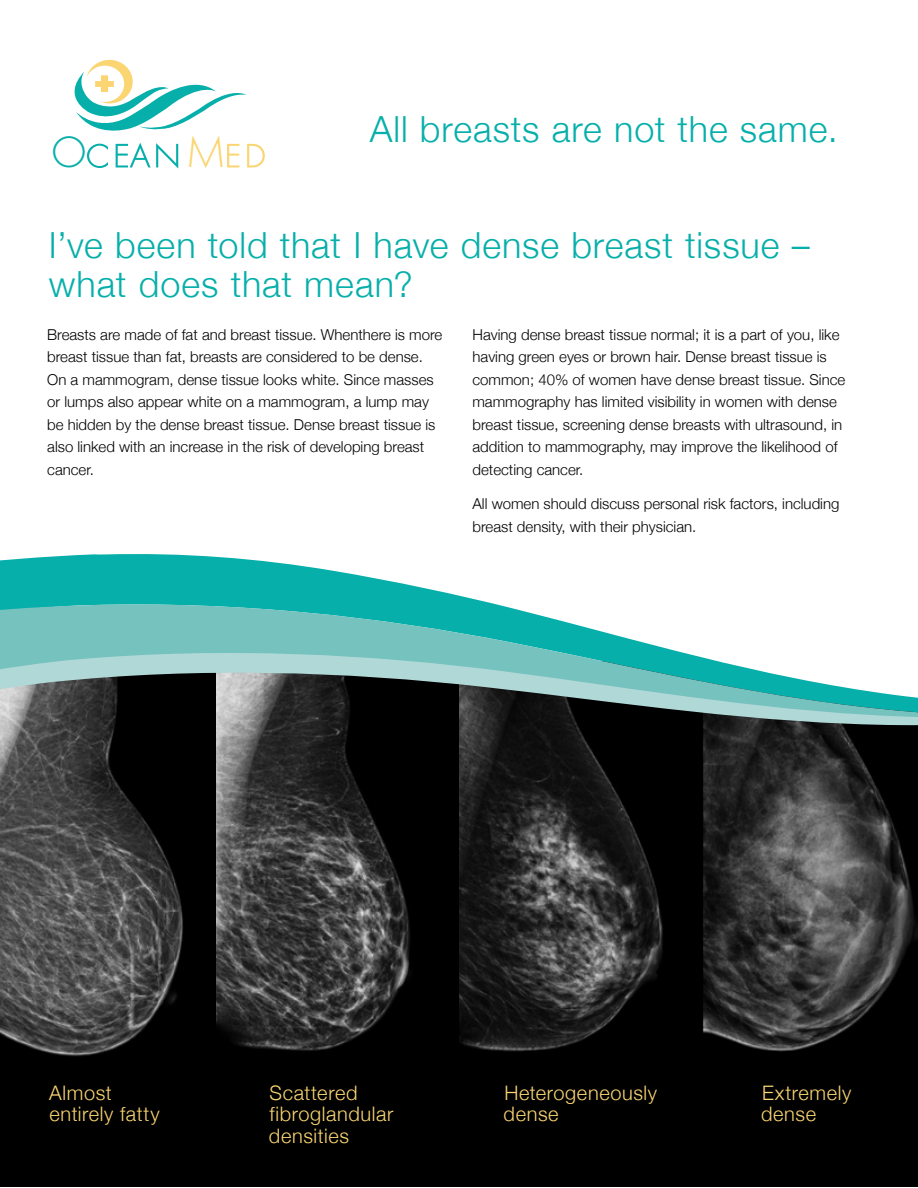
<style>
.page{position:relative;width:918px;height:1188px;background:#fff}
.page>*{position:absolute;margin:0;border:0;box-sizing:border-box;transform-origin:0 0}
.t1{font:300 53.25px "Function LH Sm Caps";color:#07afaa}
.Head_Medium_24_27{font:300 36px/39px "Helvetica Neue";letter-spacing:.025em;color:#07afaa}
.Head_Medium_24_27-2{font:300 19.95px/21.6px "Helvetica Neue";letter-spacing:.03em;color:#fad572}
.Intro_12_15{font:300 15px/22.5px "Helvetica Neue";color:#000}
.s1{font-size:45.75px}
.s2{font-size:45.75px;color:#fad572}
.s3{color:#fad572}
</style>
<div class="page">
<img style="left:0;top:766px;width:918px;height:295px">
<svg style="left:0;top:554px;width:482px;height:47px;fill:#07afaa"></svg>
<svg style="left:0;top:737px;width:918px;height:29px;background:#1d1d1d"></svg>
<svg style="left:0;top:601px;width:918px;height:136px"></svg>
<svg style="left:74px;top:60px;width:173px;height:71px"></svg>
<div style="left:0;top:1061px;width:918px;height:126px;background:#000"></div>
<p class="t1" style="left:51px;top:121px;width:218px"><span class="s1">O</span>cean<span class="s2">M</span><span class="s3">ed</span></p>
<p class="Head_Medium_24_27" style="left:370px;top:107px;width:470px">All breasts are not the same.</p>
<p class="Head_Medium_24_27" style="left:49px;top:223px;width:762px">I’ve been told that I have dense breast tissue – what does that mean?</p>
<p class="Intro_12_15" style="left:47px;top:322px;width:397px">Breasts are made of fat and breast tissue. Whenthere is more breast tissue than fat, breasts are considered to be dense.<br>On a mammogram, dense tissue looks white. Since masses or lumps also appear white on a mammogram, a lump may be hidden by the dense breast tissue. Dense breast tissue is also linked with an increase in the risk of developing breast cancer.</p>
<p class="Intro_12_15" style="left:472px;top:322px;width:374px">Having dense breast tissue normal; it is a part of you, like having green eyes or brown hair. Dense breast tissue is common; 40% of women have dense breast tissue. Since mammography has limited visibility in women with dense breast tissue, screening dense breasts with ultrasound, in addition to mammography, may improve the likelihood of detecting cancer.</p>
<p class="Intro_12_15" style="left:472px;top:492px;width:368px">All women should discuss personal risk factors, including breast density, with their physician.</p>
<p class="Head_Medium_24_27-2" style="left:49px;top:1080px;width:64px">Almost</p>
<p class="Head_Medium_24_27-2" style="left:50px;top:1102px;width:112px">entirely fatty</p>
<p class="Head_Medium_24_27-2" style="left:269px;top:1080px;width:126px">Scattered fibroglandular densities</p>
<p class="Head_Medium_24_27-2" style="left:504px;top:1080px;width:155px">Heterogeneously dense</p>
<p class="Head_Medium_24_27-2" style="left:762px;top:1080px;width:91px">Extremely</p>
<p class="Head_Medium_24_27-2" style="left:761px;top:1102px;width:56px">dense</p>
</div>
